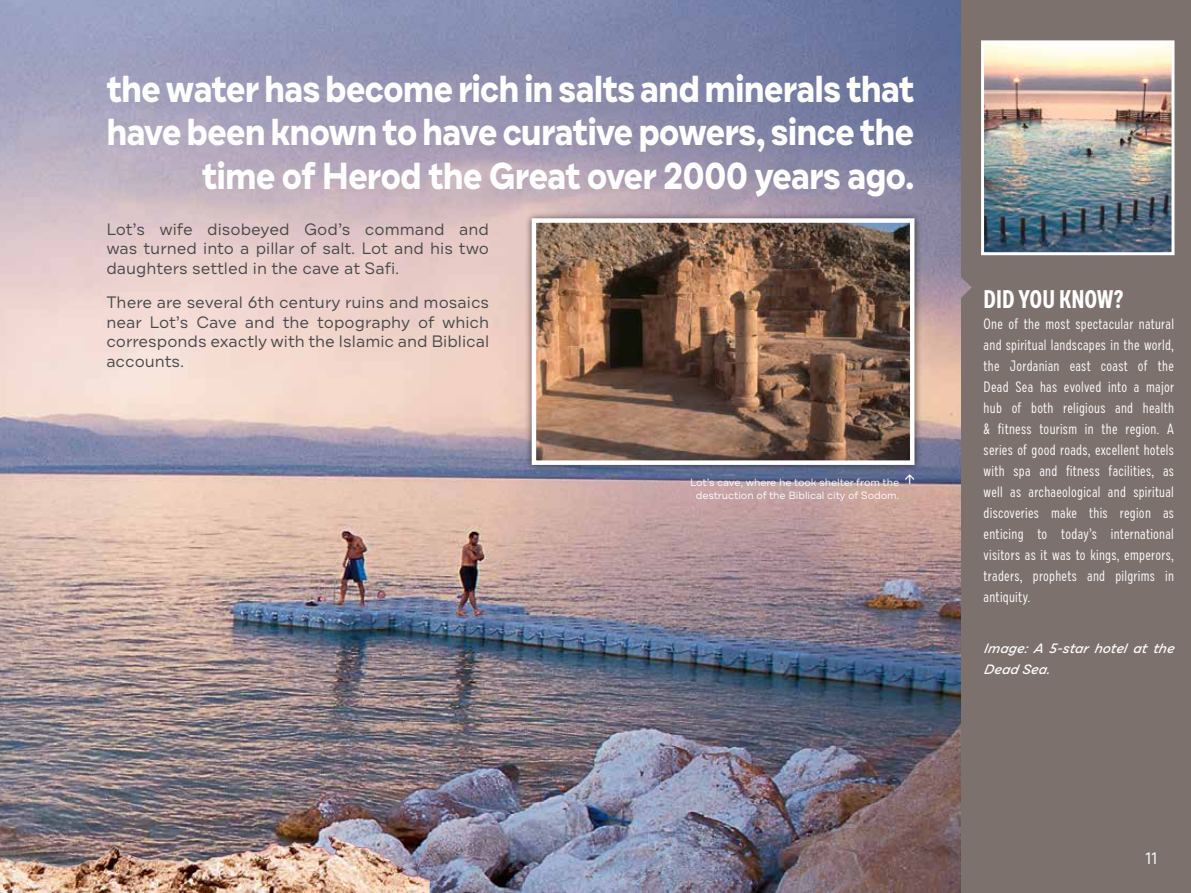
<style>
.page{position:relative;width:1191px;height:893px;background:#fff}
.page>*{position:absolute;margin:0;border:0;box-sizing:border-box;transform-origin:0 0}
.t1{font:700 37.5px/43.5px "Draft B";letter-spacing:-.03em;color:#fff;text-align:right;scale:.9 1}
.t2{font:700 25.5px "Draft G";color:#fff}
.t3{font:16.5px/19.5px "Draft B";color:#48484a;text-align:justify}
.t4{font:16.5px "Draft B";color:#fff}
.t5{font:15px/21px "Draft G";letter-spacing:.02em;color:#fff;text-align:justify}
.t6{font:italic 500 13.5px/21px "Draft B";color:#fff}
.t7{font:10.5px/12.6px "Draft B";letter-spacing:-.01em;color:#fff;text-align:center}
</style>
<div class="page">
<img style="left:0;top:0;width:961px;height:893px">
<div style="left:961px;top:0;width:230px;height:893px;background:#7d716d"></div>
<div style="left:525px;top:211px;width:396px;height:261px;background:#000;opacity:.6"></div>
<img style="left:536px;top:223px;width:373px;height:237px">
<div style="left:531px;top:218px;width:383px;height:247px;border:4px solid #fff"></div>
<img style="left:985px;top:44px;width:185px;height:207px">
<div style="left:981px;top:40px;width:193px;height:215px;border:3px solid #fff"></div>
<img style="left:0;top:857px;width:3px;height:36px">
<img style="left:3px;top:846px;width:216px;height:47px">
<img style="left:219px;top:836px;width:211px;height:57px">
<svg style="left:905px;top:474px;width:9px;height:10px"></svg>
<h1 class="t1" style="left:106px;top:68px;width:899px">the water has become rich in salts and minerals that have been known to have curative powers, since the time of Herod the Great over 2000 years ago.</h1>
<p class="t3" style="left:106px;top:219px;width:384px">Lot’s wife disobeyed God’s command and was turned into a pillar of salt. Lot and his two daughters settled in the cave at Safi.</p>
<p class="t3" style="left:106px;top:293px;width:384px">There are several 6th century ruins and mosaics near Lot’s Cave and the topography of which corresponds exactly with the Islamic and Biblical accounts.</p>
<p class="t7" style="left:690px;top:476px;width:210px">Lot’s cave, where he took shelter from the destruction of the Biblical city of Sodom.</p>
<h2 class="t2" style="left:983px;top:284px;width:141px">DID YOU KNOW?</h2>
<p class="t5" style="left:983px;top:314px;width:192px">One of the most spectacular natural and spiritual landscapes in the world, the Jordanian east coast of the Dead Sea has evolved into a major hub of both religious and health &amp; fitness tourism in the region. A series of good roads, excellent hotels with spa and fitness facilities, as well as archaeological and spiritual discoveries make this region as enticing to today’s international visitors as it was to kings, emperors, traders, prophets and pilgrims in antiquity.</p>
<p class="t6" style="left:983px;top:637px;width:195px">Image: A 5-star hotel at the<br>Dead Sea.</p>
<p class="t4" style="left:1145px;top:848px;width:14px">11</p>
</div>
